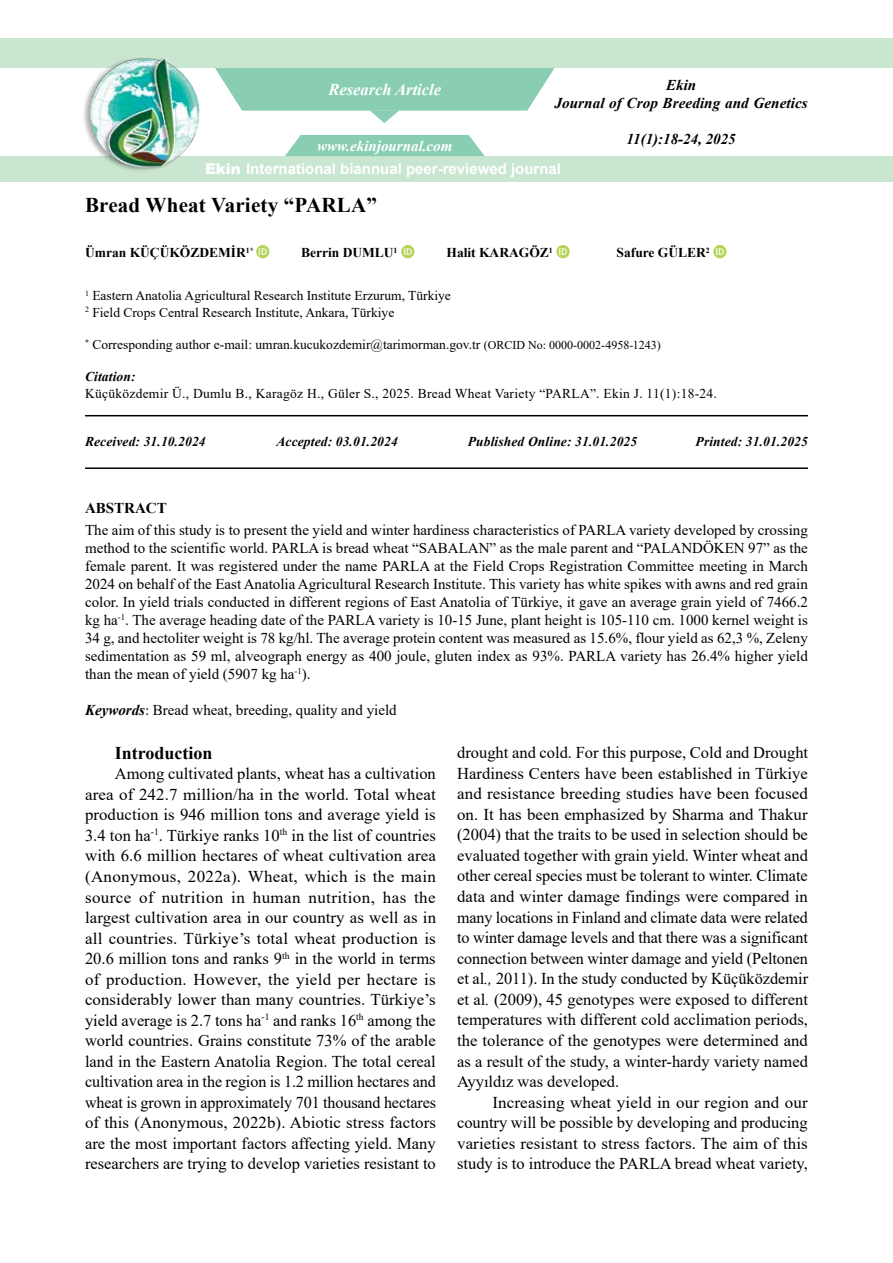
<style>
.page{position:relative;width:893px;height:1263px;background:#fff}
.page>*{position:absolute;margin:0;border:0;box-sizing:border-box;transform-origin:0 0}
.t1{font:700 21px "Times New Roman";letter-spacing:.01em;color:#000}
.t2{font:700 18px "Times New Roman";color:#000}
.t3{font:16.5px/20.5px "Times New Roman";color:#000;text-align:justify}
.t4{font:italic 700 16.5px "Times New Roman";color:#fff}
.t5{font:15px/18px "Times New Roman";color:#000;text-align:justify}
.t6{font:italic 700 15px/18px "Times New Roman";letter-spacing:.005em;color:#000;text-align:center}
.t7{font:700 15px "Arial";color:#fff}
.t8{font:italic 700 15px "Times New Roman";color:#fff}
.t9{font:700 15px "Times New Roman";color:#000}
.t10{font:13.5px/16.2px "Times New Roman";color:#000}
.t11{font:italic 700 13.5px "Times New Roman";letter-spacing:.01em;color:#000}
.t12{font:13.5px "Times New Roman";letter-spacing:.02em;color:#000}
.t13{font:700 13.5px "Times New Roman";color:#000}
.t14{font:500 8.85px "Albertus";color:#fff}
.s1{font-weight:900}
.s2{font-size:12px}
.s3{font-weight:700;font-style:italic}
.s4{font-style:italic}
</style>
<div class="page">
<div style="left:0;top:38px;width:893px;height:30px;background:#c9e6d0"></div>
<div style="left:0;top:156px;width:893px;height:26px;background:#c9e6d0"></div>
<img style="left:84px;top:58px;width:116px;height:113px">
<svg style="left:215px;top:68px;width:339px;height:55px"></svg>
<svg style="left:285px;top:135px;width:200px;height:21px;background:#92d1b9"></svg>
<hr style="left:85px;top:415px;width:723px;height:1px;background:#000">
<hr style="left:85px;top:467px;width:723px;height:2px;background:#000">
<div style="left:713px;top:245px;width:13px;height:13px;background:#b4d457;border-radius:50%"></div>
<div style="left:556px;top:245px;width:14px;height:13px;background:#b4d457;border-radius:50%"></div>
<div style="left:401px;top:245px;width:13px;height:13px;background:#b4d457;border-radius:50%"></div>
<div style="left:256px;top:245px;width:13px;height:13px;background:#b4d457;border-radius:50%"></div>
<p class="t4" style="left:329px;top:78px;width:114px">Research Article</p>
<p class="t8" style="left:317px;top:135px;width:137px">www.ekinjournal.com</p>
<p class="t6" style="left:554px;top:76px;width:255px">Ekin<br>Journal of Crop Breeding and Genetics</p>
<p class="t6" style="left:627px;top:130px;width:111px">11(1):18-24, 2025</p>
<p class="t7" style="left:205px;top:159px;width:357px"><span class="s1">Ekin</span> International biannual peer-reviewed journal</p>
<p class="t1" style="left:85px;top:190px;width:293px">Bread Wheat Variety “PARLA”</p>
<p class="t13" style="left:85px;top:243px;width:170px">Ümran KÜÇÜKÖZDEMİR<sup>1*</sup></p>
<p class="t13" style="left:301px;top:243px;width:98px">Berrin DUMLU<sup>1</sup></p>
<p class="t13" style="left:446px;top:243px;width:108px">Halit KARAGÖZ<sup>1</sup></p>
<p class="t13" style="left:617px;top:243px;width:95px">Safure GÜLER<sup>2</sup></p>
<p class="t10" style="left:85px;top:287px;width:367px"><sup>1</sup> Eastern Anatolia Agricultural Research Institute Erzurum, Türkiye<br><sup>2</sup> Field Crops Central Research Institute, Ankara, Türkiye</p>
<p class="t10" style="left:85px;top:336px;width:577px"><sup>*</sup> Corresponding author e-mail: umran.kucukozdemir@tarimorman.gov.tr <span class="s2">(ORCID No: 0000-0002-4958-1243)</span></p>
<p class="t11" style="left:85px;top:367px;width:52px">Citation:</p>
<p class="t12" style="left:85px;top:384px;width:633px">Küçüközdemir Ü., Dumlu B., Karagöz H., Güler S., 2025. Bread Wheat Variety “PARLA”. Ekin J. 11(1):18-24.</p>
<p class="t11" style="left:85px;top:432px;width:122px">Received: 31.10.2024</p>
<p class="t11" style="left:276px;top:432px;width:123px">Accepted: 03.01.2024</p>
<p class="t11" style="left:468px;top:432px;width:171px">Published Online: 31.01.2025</p>
<p class="t11" style="left:696px;top:432px;width:114px">Printed: 31.01.2025</p>
<p class="t14" style="left:258px;top:246px;width:10px">ID</p>
<p class="t14" style="left:403px;top:246px;width:10px">ID</p>
<p class="t14" style="left:558px;top:246px;width:10px">ID</p>
<p class="t14" style="left:715px;top:246px;width:10px">ID</p>
<p class="t9" style="left:85px;top:497px;width:83px">ABSTRACT</p>
<p class="t5" style="left:85px;top:521px;width:724px">The aim of this study is to present the yield and winter hardiness characteristics of PARLA variety developed by crossing method to the scientific world. PARLA is bread wheat “SABALAN” as the male parent and “PALANDÖKEN 97” as the female parent. It was registered under the name PARLA at the Field Crops Registration Committee meeting in March 2024 on behalf of the East Anatolia Agricultural Research Institute. This variety has white spikes with awns and red grain color. In yield trials conducted in different regions of East Anatolia of Türkiye, it gave an average grain yield of 7466.2 kg ha<sup>-1</sup>. The average heading date of the PARLA variety is 10-15 June, plant height is 105-110 cm. 1000 kernel weight is 34 g, and hectoliter weight is 78 kg/hl. The average protein content was measured as 15.6%, flour yield as 62,3 %, Zeleny sedimentation as 59 ml, alveograph energy as 400 joule, gluten index as 93%. PARLA variety has 26.4% higher yield than the mean of yield (5907 kg ha<sup>-1</sup>).</p>
<p class="t5" style="left:85px;top:701px;width:313px"><span class="s3">Keywords</span>: Bread wheat, breeding, quality and yield</p>
<p class="t2" style="left:115px;top:740px;width:99px">Introduction</p>
<p class="t3" style="left:85px;top:763px;width:353px;text-indent:30px">Among cultivated plants, wheat has a cultivation area of 242.7 million/ha in the world. Total wheat production is 946 million tons and average yield is 3.4 ton ha<sup>-1</sup>. Türkiye ranks 10<sup>th</sup> in the list of countries with 6.6 million hectares of wheat cultivation area (Anonymous, 2022a). Wheat, which is the main source of nutrition in human nutrition, has the largest cultivation area in our country as well as in all countries. Türkiye’s total wheat production is 20.6 million tons and ranks 9<sup>th</sup> in the world in terms of production. However, the yield per hectare is considerably lower than many countries. Türkiye’s yield average is 2.7 tons ha<sup>-1</sup> and ranks 16<sup>th</sup> among the world countries. Grains constitute 73% of the arable land in the Eastern Anatolia Region. The total cereal cultivation area in the region is 1.2 million hectares and wheat is grown in approximately 701 thousand hectares of this (Anonymous, 2022b). Abiotic stress factors are the most important factors affecting yield. Many researchers are trying to develop varieties resistant to</p>
<p class="t3" style="left:457px;top:742px;width:353px">drought and cold. For this purpose, Cold and Drought Hardiness Centers have been established in Türkiye and resistance breeding studies have been focused on. It has been emphasized by Sharma and Thakur (2004) that the traits to be used in selection should be evaluated together with grain yield. Winter wheat and other cereal species must be tolerant to winter. Climate data and winter damage findings were compared in many locations in Finland and climate data were related to winter damage levels and that there was a significant connection between winter damage and yield (Peltonen et al<span class="s4">.,</span> 2011). In the study conducted by Küçüközdemir et al<span class="s4">.</span> (2009), 45 genotypes were exposed to different temperatures with different cold acclimation periods, the tolerance of the genotypes were determined and as a result of the study, a winter-hardy variety named Ayyıldız was developed.</p>
<p class="t3" style="left:457px;top:1091px;width:352px;text-indent:35px">Increasing wheat yield in our region and our country will be possible by developing and producing varieties resistant to stress factors. The aim of this study is to introduce the PARLA bread wheat variety,</p>
</div>
